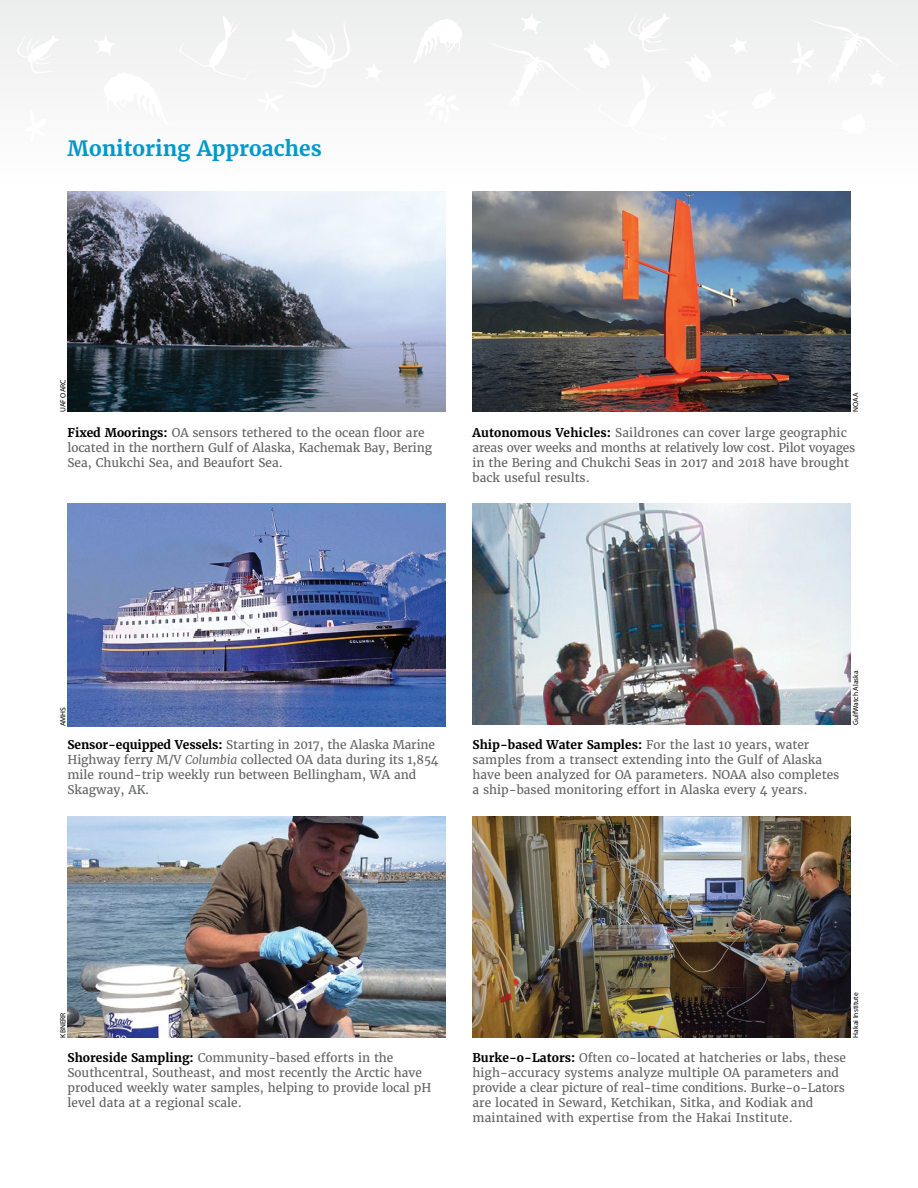
<style>
.page{position:relative;width:918px;height:1188px;background:#fff}
.page>*{position:absolute;margin:0;border:0;box-sizing:border-box;transform-origin:0 0}
.t1{font:700 21px "Merriweather";color:#09c}
.t2{font:12px/15px "Merriweather";color:#636466}
.t3{font:7.5px "Myriad Pro";color:#000}
.s1{font-weight:700;color:#000}
.s2{font-style:italic}
</style>
<div class="page">
<div style="left:0;top:0;width:918px;height:184px;background:#f6f6f7"></div>
<img style="left:68px;top:191px;width:377px;height:221px">
<img style="left:68px;top:504px;width:378px;height:222px">
<img style="left:472px;top:191px;width:378px;height:221px">
<img style="left:68px;top:817px;width:377px;height:221px">
<img style="left:472px;top:817px;width:378px;height:221px">
<img style="left:472px;top:504px;width:378px;height:221px">
<h1 class="t1" style="left:68px;top:135px;width:256px">Monitoring Approaches</h1>
<p class="t3" style="left:58px;top:412px;width:34px;rotate:-90deg">UAF OARC</p>
<p class="t2" style="left:68px;top:425px;width:366px"><span class="s1">Fixed Moorings:</span> OA sensors tethered to the ocean floor are located in the northern Gulf of Alaska, Kachemak Bay, Bering<br>Sea, Chukchi Sea, and Beaufort Sea.</p>
<p class="t3" style="left:851px;top:412px;width:21px;rotate:-90deg">NOAA</p>
<p class="t2" style="left:472px;top:425px;width:384px"><span class="s1">Autonomous Vehicles:</span> Saildrones can cover large geographic areas over weeks and months at relatively low cost. Pilot voyages in the Bering and Chukchi Seas in 2017 and 2018 have brought back useful results.</p>
<p class="t3" style="left:58px;top:726px;width:21px;rotate:-90deg">AMHS</p>
<p class="t2" style="left:68px;top:738px;width:373px"><span class="s1">Sensor-equipped Vessels:</span> Starting in 2017, the Alaska Marine Highway ferry M/V <span class="s2">Columbia</span> collected OA data during its 1,854 mile round-trip weekly run between Bellingham, WA and Skagway, AK.</p>
<p class="t2" style="left:472px;top:738px;width:368px"><span class="s1">Ship-based Water Samples:</span> For the last 10 years, water samples from a transect extending into the Gulf of Alaska have been analyzed for OA parameters. NOAA also completes a ship-based monitoring effort in Alaska every 4 years.</p>
<p class="t3" style="left:851px;top:725px;width:56px;rotate:-90deg">GulfWatch Alaska</p>
<p class="t3" style="left:58px;top:1038px;width:26px;rotate:-90deg">KBNERR</p>
<p class="t3" style="left:851px;top:1038px;width:47px;rotate:-90deg">Hakai Institute</p>
<p class="t2" style="left:68px;top:1050px;width:365px"><span class="s1">Shoreside Sampling:</span> Community-based efforts in the Southcentral, Southeast, and most recently the Arctic have produced weekly water samples, helping to provide local pH level data at a regional scale.</p>
<p class="t2" style="left:472px;top:1050px;width:375px"><span class="s1">Burke-o-Lators:</span> Often co-located at hatcheries or labs, these high-accuracy systems analyze multiple OA parameters and provide a clear picture of real-time conditions. Burke-o-Lators are located in Seward, Ketchikan, Sitka, and Kodiak and maintained with expertise from the Hakai Institute.</p>
</div>
